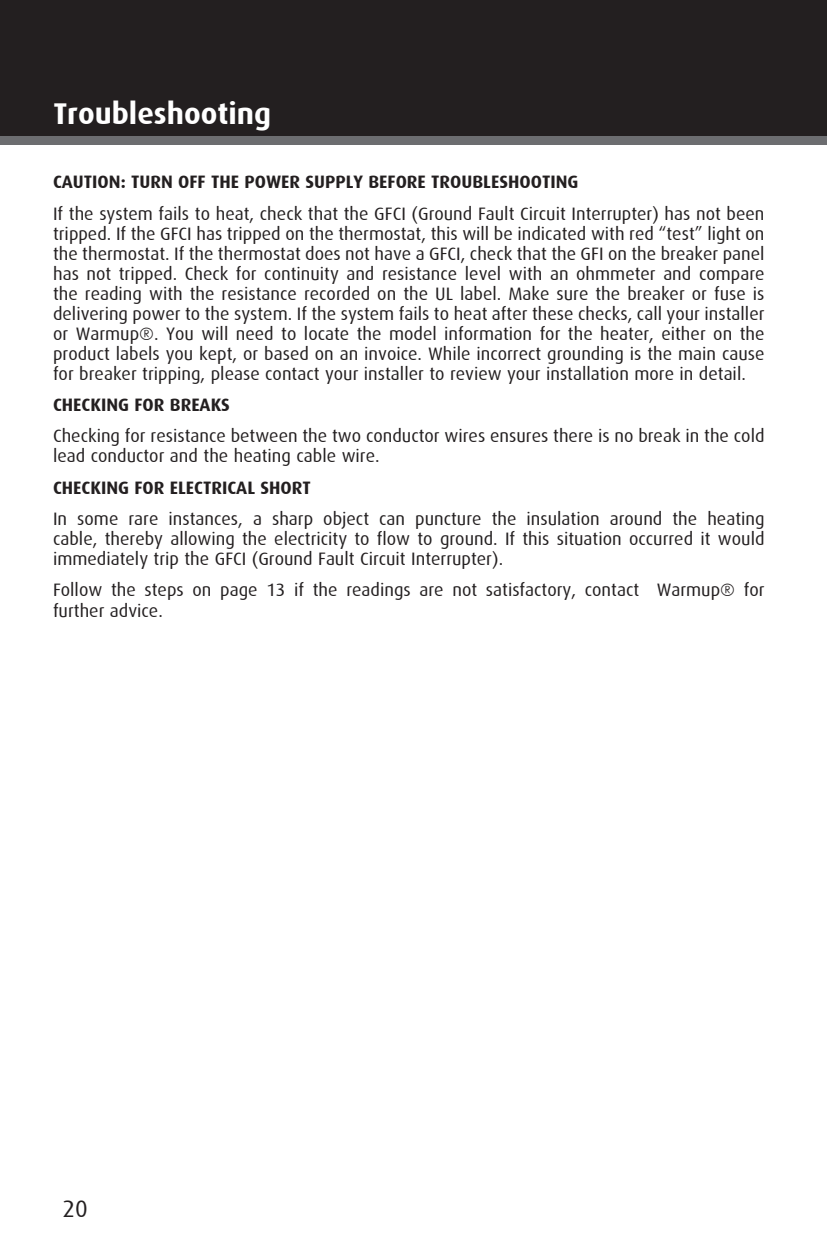
<style>
.page{position:relative;width:827px;height:1259px;background:#fff}
.page>*{position:absolute;margin:0;border:0;box-sizing:border-box;transform-origin:0 0}
.t1{font:700 30px "Dax";color:#fff}
.t2{font:24px "Dax";color:#231f20}
.BODY_TEXT_-_PAR{font:18px/20px "Dax";color:#231f20;text-align:justify}
.BODY_TEXT_-_PAR-2{font:700 18px "Dax";color:#231f20}
</style>
<div class="page">
<div style="left:0;top:0;width:826px;height:144px;background:#6c6d70"></div>
<div style="left:0;top:0;width:826px;height:136px;background:#231f20"></div>
<p class="t1" style="left:53px;top:97px;width:219px">Troubleshooting</p>
<p class="BODY_TEXT_-_PAR-2" style="left:53px;top:172px;width:526px">CAUTION: TURN OFF THE POWER SUPPLY BEFORE TROUBLESHOOTING</p>
<p class="BODY_TEXT_-_PAR" style="left:53px;top:203px;width:712px">If the system fails to heat, check that the GFCI (Ground Fault Circuit Interrupter) has not been tripped. If the GFCI has tripped on the thermostat, this will be indicated with red “test” light on the thermostat. If the thermostat does not have a GFCI, check that the GFI on the breaker panel has not tripped. Check for continuity and resistance level with an ohmmeter and compare the reading with the resistance recorded on the UL label. Make sure the breaker or fuse is delivering power to the system. If the system fails to heat after these checks, call your installer or Warmup®. You will need to locate the model information for the heater, either on the product labels you kept, or based on an invoice. While incorrect grounding is the main cause for breaker tripping, please contact your installer to review your installation more in detail.</p>
<p class="BODY_TEXT_-_PAR-2" style="left:53px;top:394px;width:178px">CHECKING FOR BREAKS</p>
<p class="BODY_TEXT_-_PAR" style="left:53px;top:426px;width:712px">Checking for resistance between the two conductor wires ensures there is no break in the cold lead conductor and the heating cable wire.</p>
<p class="BODY_TEXT_-_PAR-2" style="left:53px;top:477px;width:259px">CHECKING FOR ELECTRICAL SHORT</p>
<p class="BODY_TEXT_-_PAR" style="left:53px;top:509px;width:712px">In some rare instances, a sharp object can puncture the insulation around the heating cable, thereby allowing the electricity to flow to ground. If this situation occurred it would immediately trip the GFCI (Ground Fault Circuit Interrupter).</p>
<p class="BODY_TEXT_-_PAR" style="left:53px;top:580px;width:712px">Follow the steps on page 13 if the readings are not satisfactory, contact Warmup® for further advice.</p>
<h2 class="t2" style="left:62px;top:1194px;width:27px">20</h2>
</div>
